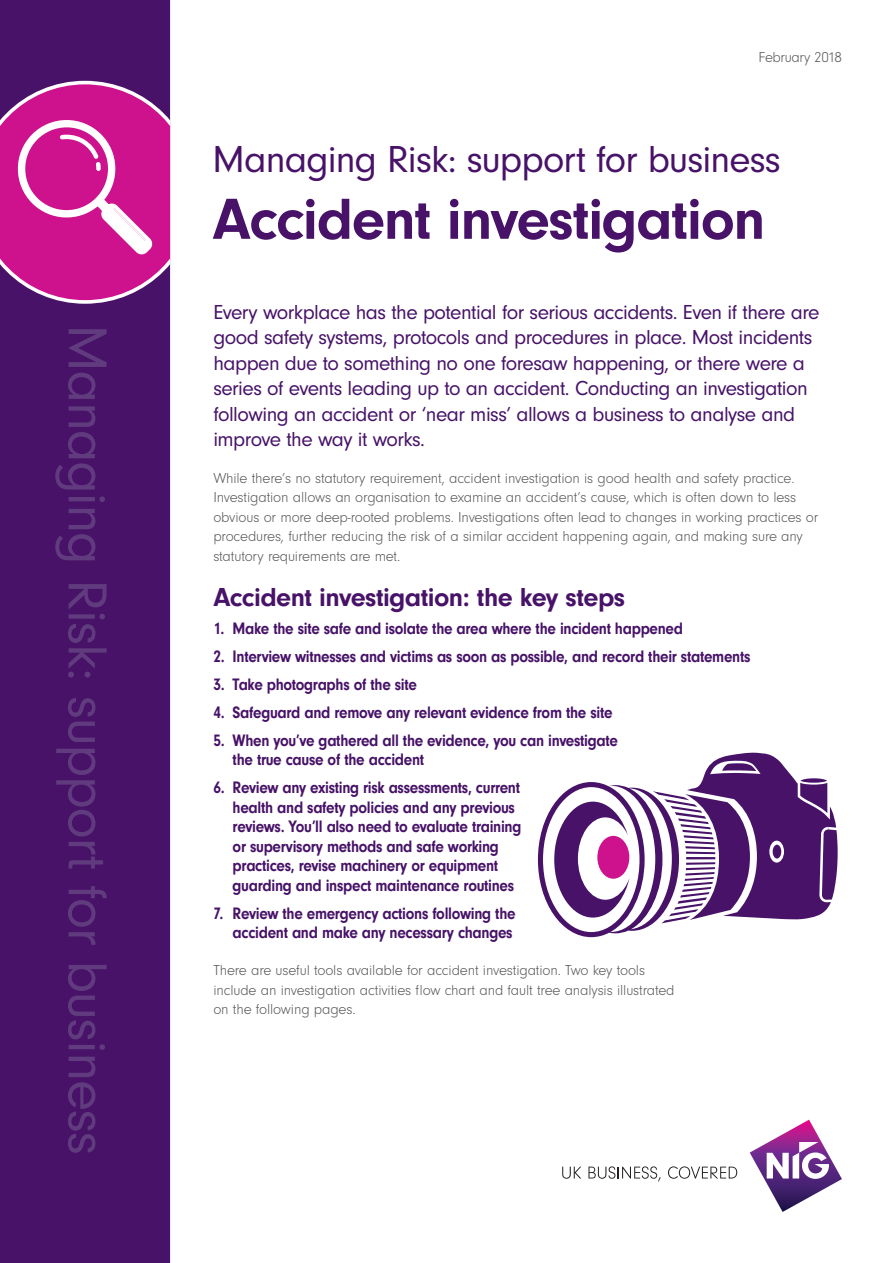
<style>
.page{position:relative;width:893px;height:1263px;background:#fff}
.page>*{position:absolute;margin:0;border:0;box-sizing:border-box;transform-origin:0 0}
.t1{font:700 60px "Neuzeit Gro T";letter-spacing:-.02em;color:#471268}
.t2{font:57px "Neuzeit Gro T";letter-spacing:-.02em;color:#603b7d}
.t3{font:39px "Neuzeit Gro T";letter-spacing:-.02em;color:#471268}
.t4{font:700 27px "Neuzeit Gro T";letter-spacing:-.02em;color:#471268}
.t5{font:21px/25.5px "Neuzeit Gro T";letter-spacing:-.025em;color:#471268}
.t6{font:700 17.25px/19.5px "Neuzeit Gro T";letter-spacing:-.02em;color:#471268;scale:.88 1}
.t7{font:15px/19.5px "Neuzeit Gro T Ligh";letter-spacing:-.01em;color:#57585a}
</style>
<div class="page">
<svg style="left:750px;top:1120px;width:92px;height:92px"></svg>
<svg style="left:562px;top:1166px;width:19px;height:13px"></svg>
<svg style="left:588px;top:1166px;width:73px;height:15px"></svg>
<svg style="left:668px;top:1166px;width:69px;height:13px"></svg>
<div style="left:0;top:0;width:170px;height:1263px;background:#471268"></div>
<svg style="left:0;top:81px;width:170px;height:223px;background:#c53097"></svg>
<svg style="left:538px;top:752px;width:300px;height:185px"></svg>
<p class="t2" style="left:118px;top:324px;width:832px;rotate:90deg">Managing Risk: support for business</p>
<p class="t7" style="left:759px;top:48px;width:85px">February 2018</p>
<p class="t3" style="left:213px;top:138px;width:570px">Managing Risk: support for business</p>
<p class="t1" style="left:213px;top:185px;width:554px">Accident investigation</p>
<p class="t5" style="left:213px;top:299px;width:608px">Every workplace has the potential for serious accidents. Even if there are good safety systems, protocols and procedures in place. Most incidents happen due to something no one foresaw happening, or there were a series of events leading up to an accident. Conducting an investigation following an accident or ‘near miss’ allows a business to analyse and improve the way it works.</p>
<p class="t7" style="left:213px;top:468px;width:606px">While there’s no statutory requirement, accident investigation is good health and safety practice.<br>Investigation allows an organisation to examine an accident’s cause, which is often down to less obvious or more deep-rooted problems. Investigations often lead to changes in working practices or procedures, further reducing the risk of a similar accident happening again, and making sure any statutory requirements are met.</p>
<p class="t4" style="left:213px;top:582px;width:413px">Accident investigation: the key steps</p>
<p class="t6" style="left:213px;top:618px;width:535px">1. Make the site safe and isolate the area where the incident happened</p>
<p class="t6" style="left:213px;top:646px;width:612px">2. Interview witnesses and victims as soon as possible, and record their statements</p>
<p class="t6" style="left:213px;top:674px;width:233px">3. Take photographs of the site</p>
<p class="t6" style="left:213px;top:702px;width:455px">4. Safeguard and remove any relevant evidence from the site</p>
<p class="t6" style="left:233px;top:730px;width:439px;text-indent:-19px">5. When you’ve gathered all the evidence, you can investigate the true cause of the accident</p>
<p class="t6" style="left:233px;top:778px;width:330px;text-indent:-19px">6. Review any existing risk assessments, current health and safety policies and any previous reviews. You’ll also need to evaluate training or supervisory methods and safe working practices, revise machinery or equipment guarding and inspect maintenance routines</p>
<p class="t6" style="left:213px;top:903px;width:345px;text-align:right">7. Review the emergency actions following the accident and make any necessary changes</p>
<p class="t7" style="left:213px;top:960px;width:463px">There are useful tools available for accident investigation. Two key tools include an investigation activities flow chart and fault tree analysis illustrated on the following pages.</p>
</div>
